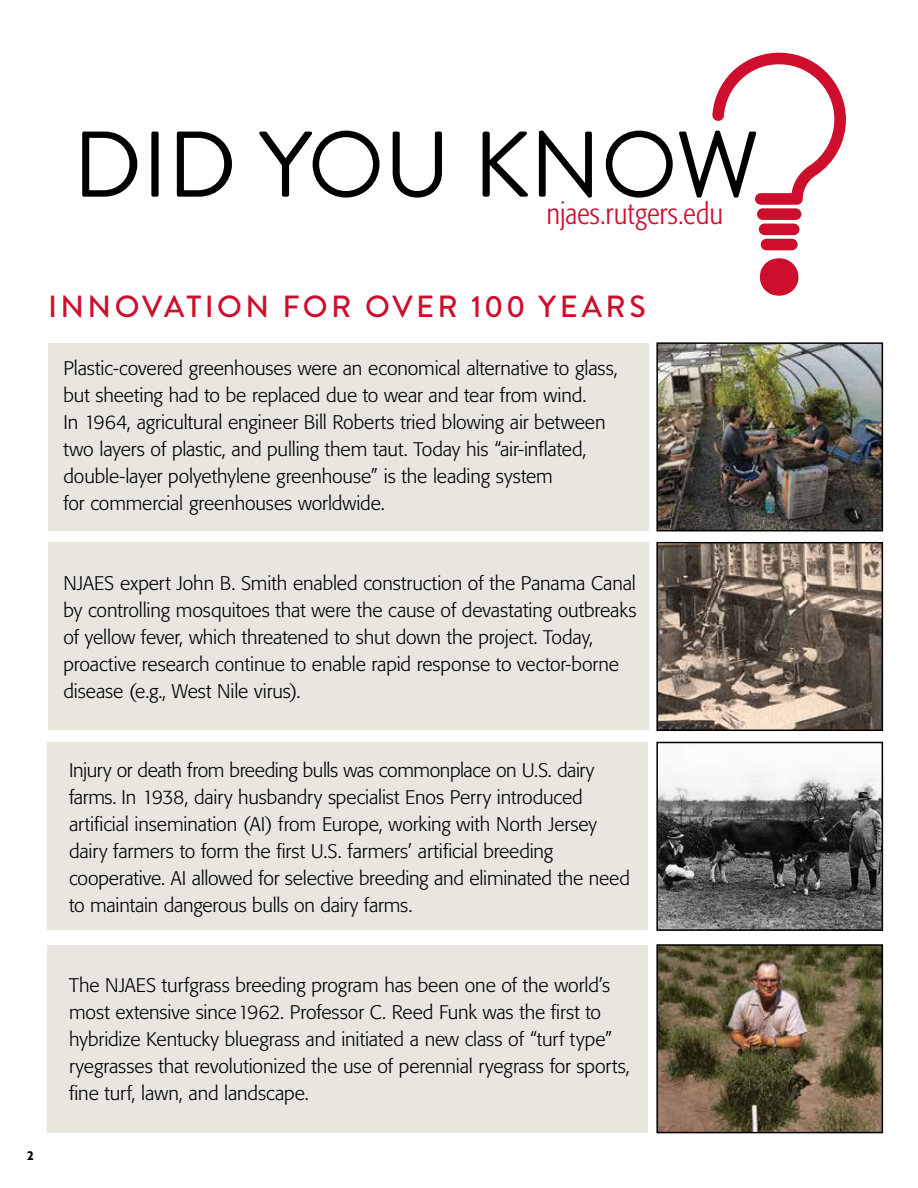
<style>
.page{position:relative;width:918px;height:1188px;background:#fff}
.page>*{position:absolute;margin:0;border:0;box-sizing:border-box;transform-origin:0 0}
.t1{font:93px "Brandon Grotesque";letter-spacing:-.01em;color:#000}
.t2{font:500 30.6px "Brandon Grotesque";letter-spacing:.11em;color:#ce0e2d}
.t3{font:300 condensed 30px "Formata BQ";color:#ce0e2d}
.t4{font:300 19.5px/27px "Formata BQ";letter-spacing:-.005em;color:#000}
.t5{font:500 condensed 13.5px "Formata BQ";color:#000}
</style>
<div class="page">
<div style="left:757px;top:208px;width:44px;height:12px;background:#ce0e2d;border-radius:6px"></div>
<div style="left:759px;top:224px;width:41px;height:11px;background:#ce0e2d;border-radius:6px"></div>
<div style="left:761px;top:239px;width:37px;height:11px;background:#ce0e2d;border-radius:6px"></div>
<svg style="left:760px;top:258px;width:38px;height:38px"></svg>
<svg style="left:712px;top:52px;width:134px;height:153px"></svg>
<div style="left:48px;top:343px;width:600px;height:188px;background:#e8e6df"></div>
<img style="left:659px;top:345px;width:221px;height:183px">
<div style="left:656px;top:342px;width:227px;height:189px;border:2px solid #000"></div>
<div style="left:48px;top:543px;width:600px;height:187px;background:#e8e6df"></div>
<img style="left:659px;top:545px;width:221px;height:183px">
<div style="left:656px;top:542px;width:227px;height:189px;border:2px solid #000"></div>
<div style="left:48px;top:742px;width:600px;height:188px;background:#e8e6df"></div>
<img style="left:659px;top:772px;width:221px;height:156px">
<div style="left:656px;top:742px;width:227px;height:189px;border:2px solid #000"></div>
<div style="left:48px;top:945px;width:600px;height:188px;background:#e8e6df"></div>
<img style="left:659px;top:947px;width:221px;height:183px">
<div style="left:656px;top:944px;width:227px;height:189px;border:2px solid #000"></div>
<h2 class="t1" style="left:73px;top:101px;width:688px">DID YOU KNOW</h2>
<p class="t3" style="left:547px;top:196px;width:178px">njaes.rutgers.edu</p>
<p class="t2" style="left:48px;top:285px;width:599px">INNOVATION FOR OVER 100 YEARS</p>
<p class="t4" style="left:63px;top:355px;width:556px">Plastic-covered greenhouses were an economical alternative to glass, but sheeting had to be replaced due to wear and tear from wind.<br>In 1964, agricultural engineer Bill Roberts tried blowing air between two layers of plastic, and pulling them taut. Today his “air-inflated, double-layer polyethylene greenhouse” is the leading system<br>for commercial greenhouses worldwide.</p>
<p class="t5" style="left:27px;top:1147px;width:8px">2</p>
<p class="t4" style="left:63px;top:570px;width:575px">NJAES expert John B. Smith enabled construction of the Panama Canal by controlling mosquitoes that were the cause of devastating outbreaks of yellow fever, which threatened to shut down the project. Today, proactive research continue to enable rapid response to vector-borne disease (e.g., West Nile virus).</p>
<p class="t4" style="left:69px;top:757px;width:562px">Injury or death from breeding bulls was commonplace on U.S. dairy farms. In 1938, dairy husbandry specialist Enos Perry introduced artificial insemination (AI) from Europe, working with North Jersey dairy farmers to form the first U.S. farmers’ artificial breeding cooperative. AI allowed for selective breeding and eliminated the need to maintain dangerous bulls on dairy farms.</p>
<p class="t4" style="left:69px;top:972px;width:562px">The NJAES turfgrass breeding program has been one of the world’s most extensive since 1962. Professor C. Reed Funk was the first to hybridize Kentucky bluegrass and initiated a new class of “turf type” ryegrasses that revolutionized the use of perennial ryegrass for sports, fine turf, lawn, and landscape.</p>
</div>
